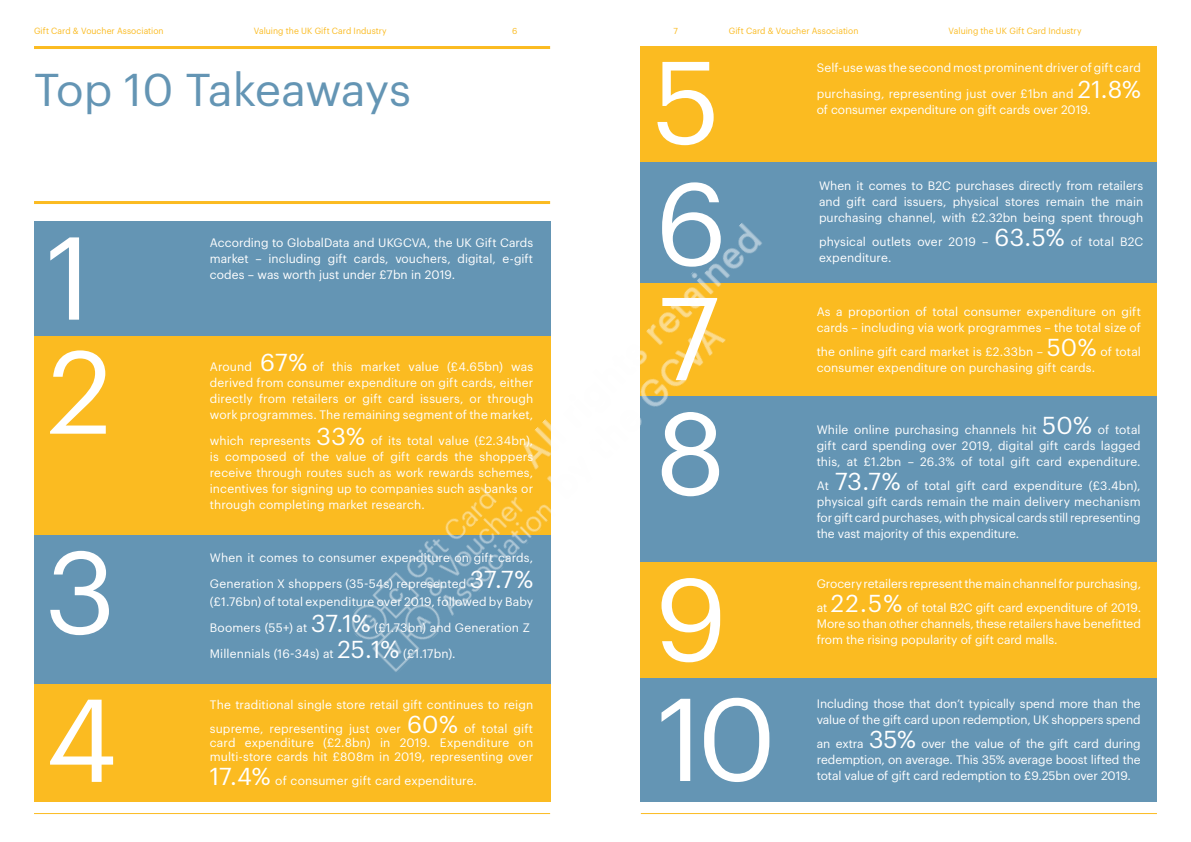
<style>
.page{position:relative;width:1191px;height:842px;background:#fff}
.page>*{position:absolute;margin:0;border:0;box-sizing:border-box;transform-origin:0 0}
.t1{font:45px "Graphik";letter-spacing:-.01em;color:#6495b4}
.t2{font:12px/16px "Graphik";letter-spacing:.005em;color:#fff}
.t3{font:8.8px "Graphik";letter-spacing:.005em;color:#fbbb21;scale:.96 1}
.t4{font:8.5px "Graphik";color:#fbbb21}
.s1{font-size:24px}
</style>
<div class="page">
<hr style="left:34px;top:813px;width:516px;height:1px;background:#fbbb21">
<hr style="left:641px;top:813px;width:516px;height:1px;background:#fbbb21">
<div style="left:641px;top:396px;width:516px;height:166px;background:#6495b4"></div>
<div style="left:641px;top:678px;width:516px;height:124px;background:#6495b4"></div>
<div style="left:641px;top:562px;width:516px;height:116px;background:#fbbb21"></div>
<div style="left:641px;top:283px;width:516px;height:113px;background:#fbbb21"></div>
<div style="left:34px;top:335px;width:516px;height:200px;background:#fbbb21"></div>
<div style="left:641px;top:46px;width:516px;height:116px;background:#fbbb21"></div>
<div style="left:34px;top:684px;width:516px;height:118px;background:#fbbb21"></div>
<div style="left:34px;top:221px;width:516px;height:115px;background:#6495b4"></div>
<div style="left:641px;top:162px;width:516px;height:121px;background:#6495b4"></div>
<div style="left:34px;top:535px;width:516px;height:149px;background:#6495b4"></div>
<svg style="left:50px;top:237px;width:29px;height:83px"></svg>
<svg style="left:50px;top:350px;width:56px;height:84px"></svg>
<svg style="left:50px;top:551px;width:59px;height:84px"></svg>
<svg style="left:50px;top:700px;width:63px;height:82px"></svg>
<svg style="left:657px;top:62px;width:56px;height:83px"></svg>
<svg style="left:661px;top:698px;width:108px;height:84px"></svg>
<hr style="left:34px;top:201px;width:516px;height:3px;background:#fbbb21">
<hr style="left:34px;top:46px;width:516px;height:3px;background:#fbbb21">
<img style="left:351px;top:169px;width:411px;height:504px">
<p class="t3" style="left:34px;top:24px;width:137px">Gift Card &amp; Voucher Association</p>
<p class="t3" style="left:254px;top:24px;width:140px">Valuing the UK Gift Card Industry</p>
<p class="t4" style="left:512px;top:24px;width:7px">6</p>
<p class="t4" style="left:673px;top:24px;width:6px">7</p>
<p class="t3" style="left:728px;top:24px;width:137px">Gift Card &amp; Voucher Association</p>
<p class="t3" style="left:948px;top:24px;width:140px">Valuing the UK Gift Card Industry</p>
<h1 class="t1" style="left:34px;top:56px;width:378px">Top 10 Takeaways</h1>
<p class="t2" style="left:210px;top:233px;width:325px;text-align:justify">According to GlobalData and UKGCVA, the UK Gift Cards market – including gift cards, vouchers, digital, e-gift codes – was worth just under £7bn in 2019.</p>
<p class="t2" style="left:210px;top:358px;width:325px;text-align:justify">Around <span class="s1">67%</span> of this market value (£4.65bn) was derived from consumer expenditure on gift cards, either directly from retailers or gift card issuers, or through work programmes. The remaining segment of the market,</p>
<p class="t2" style="left:210px;top:432px;width:325px;text-align:justify">which represents <span class="s1">33%</span> of its total value (£2.34bn), is composed of the value of gift cards the shoppers receive through routes such as work rewards schemes, incentives for signing up to companies such as banks or through completing market research.</p>
<p class="t2" style="left:210px;top:544px;width:325px;line-height:26px">When it comes to consumer expenditure on gift cards,<br>Generation X shoppers (35-54s) represented <span class="s1">37.7%</span></p>
<p class="t2" style="left:210px;top:588px;width:325px;line-height:26px">(£1.76bn) of total expenditure over 2019, followed by Baby<br>Boomers (55+) at <span class="s1">37.1%</span> (£1.73bn) and Generation Z<br>Millennials (16-34s) at <span class="s1">25.1%</span> (£1.17bn).</p>
<p class="t2" style="left:210px;top:692px;width:325px;line-height:24px">The traditional single store retail gift continues to reign supreme, representing just over <span class="s1">60%</span> of total gift</p>
<p class="t2" style="left:210px;top:735px;width:325px;line-height:14px">card expenditure (£2.8bn) in 2019. Expenditure on multi-store cards hit £808m in 2019, representing over</p>
<p class="t2" style="left:210px;top:772px;width:269px"><span class="s1">17.4%</span> of consumer gift card expenditure.</p>
<p class="t2" style="left:816px;top:53px;width:326px;line-height:26px">Self-use was the second most prominent driver of gift card purchasing, representing just over £1bn and <span class="s1">21.8%</span></p>
<p class="t2" style="left:816px;top:100px;width:276px">of consumer expenditure on gift cards over 2019.</p>
<p class="t2" style="left:819px;top:177px;width:326px;text-align:justify">When it comes to B2C purchases directly from retailers and gift card issuers, physical stores remain the main purchasing channel, with £2.32bn being spent through</p>
<p class="t2" style="left:819px;top:233px;width:326px">physical outlets over 2019 – <span class="s1">63.5%</span> of total B2C expenditure.</p>
<p class="t2" style="left:816px;top:303px;width:326px">As a proportion of total consumer expenditure on gift cards – including via work programmes – the total size of</p>
<p class="t2" style="left:816px;top:343px;width:326px">the online gift card market is £2.33bn – <span class="s1">50%</span> of total consumer expenditure on purchasing gift cards.</p>
<p class="t2" style="left:816px;top:420px;width:325px;text-align:justify">While online purchasing channels hit <span class="s1">50%</span> of total gift card spending over 2019, digital gift cards lagged this, at £1.2bn – 26.3% of total gift card expenditure.</p>
<p class="t2" style="left:816px;top:476px;width:325px;text-align:justify">At <span class="s1">73.7%</span> of total gift card expenditure (£3.4bn), physical gift cards remain the main delivery mechanism for gift card purchases, with physical cards still representing the vast majority of this expenditure.</p>
<p class="t2" style="left:816px;top:570px;width:326px;line-height:24px">Grocery retailers represent the main channel for purchasing, at <span class="s1">22.5%</span> of total B2C gift card expenditure of 2019.</p>
<p class="t2" style="left:816px;top:614px;width:326px">More so than other channels, these retailers have benefitted from the rising popularity of gift card malls.</p>
<p class="t2" style="left:816px;top:694px;width:325px">Including those that don’t typically spend more than the value of the gift card upon redemption, UK shoppers spend</p>
<p class="t2" style="left:816px;top:734px;width:325px;text-align:justify">an extra <span class="s1">35%</span> over the value of the gift card during redemption, on average. This 35% average boost lifted the total value of gift card redemption to £9.25bn over 2019.</p>
</div>
